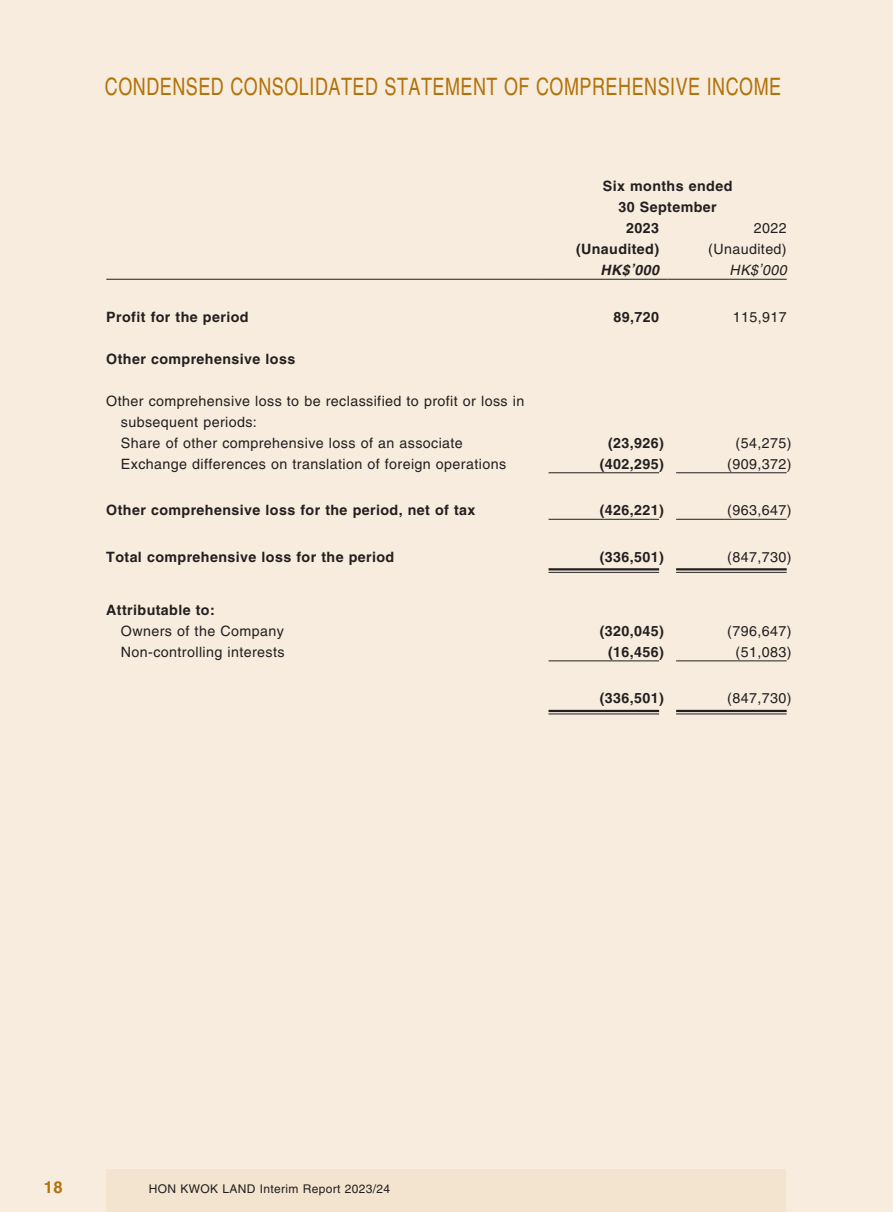
<style>
.page{position:relative;width:893px;height:1212px;background:#f7ecdd}
.page>*{position:absolute;margin:0;border:0;box-sizing:border-box;transform-origin:0 0}
.t1{font:24px "Helvetica LT Std";letter-spacing:.03em;color:#b2730b;scale:.75 1}
.t2{font:700 16.5px "Helvetica LT Std";color:#b2730b}
.t3{font:14.25px/21px "Helvetica LT Std";letter-spacing:.03em;color:#231f20}
.t4{font:700 14.25px "Helvetica LT Std";letter-spacing:.03em;color:#231f20}
.t5{font:italic 700 14.25px "Helvetica LT Std";color:#231f20}
.t6{font:italic 14.25px "Helvetica LT Std";color:#231f20}
.t7{font:12px "Helvetica LT Std";letter-spacing:.03em;color:#231f20}
</style>
<div class="page">
<div style="left:106px;top:1169px;width:787px;height:43px;background:#f2e4cf"></div>
<div style="left:787px;top:1169px;width:106px;height:43px;background:#f7ecdd"></div>
<hr style="left:106px;top:279px;width:434px;height:1px;background:#231f20">
<hr style="left:540px;top:279px;width:128px;height:1px;background:#231f20">
<hr style="left:668px;top:279px;width:119px;height:1px;background:#231f20">
<hr style="left:549px;top:472px;width:110px;height:1px;background:#231f20">
<hr style="left:676px;top:472px;width:111px;height:1px;background:#231f20">
<hr style="left:549px;top:519px;width:110px;height:1px;background:#231f20">
<hr style="left:676px;top:519px;width:111px;height:1px;background:#231f20">
<hr style="left:549px;top:568px;width:110px;height:2px;background:#231f20">
<hr style="left:549px;top:572px;width:110px;height:1px;background:#231f20">
<hr style="left:676px;top:568px;width:111px;height:2px;background:#231f20">
<hr style="left:676px;top:572px;width:111px;height:1px;background:#231f20">
<hr style="left:549px;top:660px;width:110px;height:1px;background:#231f20">
<hr style="left:676px;top:660px;width:111px;height:1px;background:#231f20">
<hr style="left:549px;top:710px;width:110px;height:2px;background:#231f20">
<hr style="left:549px;top:713px;width:110px;height:1px;background:#231f20">
<hr style="left:676px;top:710px;width:111px;height:2px;background:#231f20">
<hr style="left:676px;top:713px;width:111px;height:1px;background:#231f20">
<h1 class="t1" style="left:105px;top:73px;width:903px">CONDENSED CONSOLIDATED STATEMENT OF COMPREHENSIVE INCOME</h1>
<p class="t4" style="left:603px;top:177px;width:131px">Six months ended</p>
<p class="t4" style="left:618px;top:198px;width:100px">30 September</p>
<p class="t4" style="left:626px;top:219px;width:34px">2023</p>
<p class="t3" style="left:754px;top:218px;width:34px">2022</p>
<p class="t4" style="left:576px;top:240px;width:85px">(Unaudited)</p>
<p class="t3" style="left:708px;top:239px;width:80px">(Unaudited)</p>
<p class="t5" style="left:600px;top:261px;width:63px">HK$’000</p>
<p class="t6" style="left:730px;top:262px;width:62px">HK$’000</p>
<p class="t4" style="left:106px;top:308px;width:144px">Profit for the period</p>
<p class="t4" style="left:613px;top:308px;width:47px">89,720</p>
<p class="t3" style="left:733px;top:306px;width:55px">115,917</p>
<p class="t4" style="left:106px;top:350px;width:190px">Other comprehensive loss</p>
<p class="t3" style="left:121px;top:390px;width:405px;text-indent:-15px">Other comprehensive loss to be reclassified to profit or loss in subsequent periods:<br>Share of other comprehensive loss of an associate</p>
<p class="t4" style="left:608px;top:434px;width:57px">(23,926)</p>
<p class="t3" style="left:736px;top:432px;width:57px">(54,275)</p>
<p class="t3" style="left:121px;top:453px;width:387px">Exchange differences on translation of foreign operations</p>
<p class="t4" style="left:600px;top:455px;width:66px">(402,295)</p>
<p class="t3" style="left:727px;top:453px;width:66px">(909,372)</p>
<p class="t4" style="left:106px;top:501px;width:371px">Other comprehensive loss for the period, net of tax</p>
<p class="t4" style="left:600px;top:501px;width:66px">(426,221)</p>
<p class="t3" style="left:727px;top:500px;width:66px">(963,647)</p>
<p class="t4" style="left:106px;top:548px;width:289px">Total comprehensive loss for the period</p>
<p class="t4" style="left:600px;top:548px;width:66px">(336,501)</p>
<p class="t3" style="left:727px;top:546px;width:66px">(847,730)</p>
<p class="t4" style="left:106px;top:601px;width:110px">Attributable to:</p>
<p class="t3" style="left:121px;top:620px;width:164px">Owners of the Company</p>
<p class="t4" style="left:600px;top:622px;width:66px">(320,045)</p>
<p class="t3" style="left:727px;top:620px;width:66px">(796,647)</p>
<p class="t3" style="left:121px;top:641px;width:165px">Non-controlling interests</p>
<p class="t4" style="left:608px;top:643px;width:57px">(16,456)</p>
<p class="t3" style="left:736px;top:641px;width:57px">(51,083)</p>
<p class="t4" style="left:600px;top:689px;width:66px">(336,501)</p>
<p class="t3" style="left:727px;top:688px;width:66px">(847,730)</p>
<p class="t2" style="left:44px;top:1177px;width:20px">18</p>
<p class="t7" style="left:366px;top:1182px;width:26px">1 2</p>
<p class="t7" style="left:149px;top:1182px;width:243px">HON KWOK LAND Interim Report 2023/24</p>
</div>
